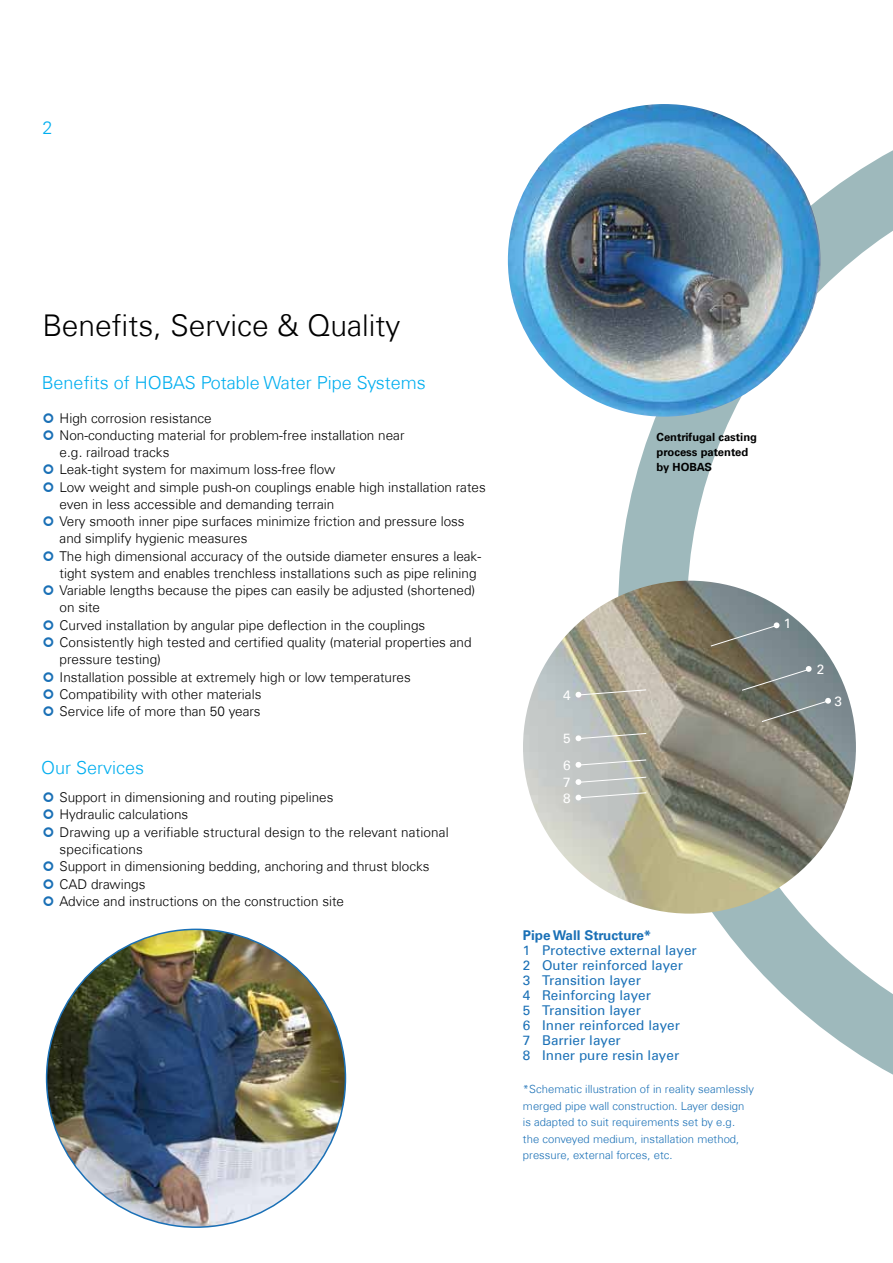
<style>
.page{position:relative;width:893px;height:1263px;background:#fff}
.page>*{position:absolute;margin:0;border:0;box-sizing:border-box;transform-origin:0 0}
.t1{font:300 30px "Univers Com 45";color:#000}
.t2{font:300 18px "Univers Com 45";color:#00aeef}
.t3{font:300 13.5px/17.2px "Univers Com 45";color:#000}
.t4{font:13.5px/15px "Univers Com 55 Roman";color:#1a70b6}
.t5{font:700 13.5px "Univers Com 65";color:#1a70b6}
.t6{font:13.5px/26.5px "Univers Com 55 Roman";color:#fff}
.t7{font:300 11.25px/16.5px "Univers Com 45";color:#1a70b6}
.t8{font:700 11.25px/15px "Univers Com 65";color:#000}
</style>
<div class="page">
<svg style="left:618px;top:104px;width:275px;height:971px"></svg>
<img style="left:523px;top:581px;width:333px;height:333px;border-radius:166px">
<svg style="left:710px;top:622px;width:69px;height:25px;background:#7e837f"></svg>
<svg style="left:741px;top:666px;width:71px;height:25px;background:#7b807a"></svg>
<svg style="left:761px;top:698px;width:70px;height:24px;background:#797f79"></svg>
<svg style="left:575px;top:689px;width:72px;height:9px"></svg>
<svg style="left:575px;top:733px;width:72px;height:8px"></svg>
<svg style="left:575px;top:759px;width:72px;height:9px"></svg>
<svg style="left:575px;top:776px;width:72px;height:9px"></svg>
<svg style="left:575px;top:792px;width:72px;height:8px"></svg>
<img style="left:508px;top:104px;width:312px;height:313px;border-radius:156px">
<img style="left:47px;top:931px;width:298px;height:296px">
<h2 class="t2" style="left:43px;top:116px;width:12px">2</h2>
<h1 class="t1" style="left:43px;top:308px;width:359px">Benefits, Service &amp; Quality</h1>
<h2 class="t2" style="left:42px;top:372px;width:385px">Benefits of HOBAS Potable Water Pipe Systems</h2>
<p class="t3" style="left:60px;top:409px;width:428px">High corrosion resistance<br>Non-conducting material for problem-free installation near<br>e.g. railroad tracks<br>Leak-tight system for maximum loss-free flow<br>Low weight and simple push-on couplings enable high installation rates even in less accessible and demanding terrain<br>Very smooth inner pipe surfaces minimize friction and pressure loss and simplify hygienic measures<br>The high dimensional accuracy of the outside diameter ensures a leak&shy;tight system and enables trenchless installations such as pipe relining Variable lengths because the pipes can easily be adjusted (shortened) on site<br>Curved installation by angular pipe deflection in the couplings Consistently high tested and certified quality (material properties and pressure testing)<br>Installation possible at extremely high or low temperatures Compatibility with other materials<br>Service life of more than 50 years</p>
<h2 class="t2" style="left:41px;top:756px;width:105px">Our Services</h2>
<p class="t3" style="left:60px;top:789px;width:391px">Support in dimensioning and routing pipelines<br>Hydraulic calculations<br>Drawing up a verifiable structural design to the relevant national specifications<br>Support in dimensioning bedding, anchoring and thrust blocks CAD drawings<br>Advice and instructions on the construction site</p>
<p class="t8" style="left:657px;top:430px;width:102px">Centrifugal casting process patented by HOBAS</p>
<p class="t6" style="left:563px;top:682px;width:9px">4</p>
<p class="t6" style="left:563px;top:725px;width:9px">5<br>6</p>
<p class="t6" style="left:563px;top:774px;width:9px;line-height:15.6px">7<br>8</p>
<p class="t6" style="left:784px;top:610px;width:9px">1</p>
<p class="t6" style="left:817px;top:656px;width:9px">2</p>
<p class="t6" style="left:834px;top:688px;width:9px">3</p>
<p class="t5" style="left:523px;top:927px;width:130px">Pipe Wall Structure*</p>
<p class="t4" style="left:523px;top:943px;width:175px">1 Protective external layer<br>2 Outer reinforced layer<br>3 Transition layer<br>4 Reinforcing layer<br>5 Transition layer<br>6 Inner reinforced layer<br>7 Barrier layer<br>8 Inner pure resin layer</p>
<p class="t7" style="left:523px;top:1081px;width:233px">*Schematic illustration of in reality seamlessly merged pipe wall construction. Layer design is adapted to suit requirements set by e.g. the conveyed medium, installation method, pressure, external forces, etc.</p>
</div>
